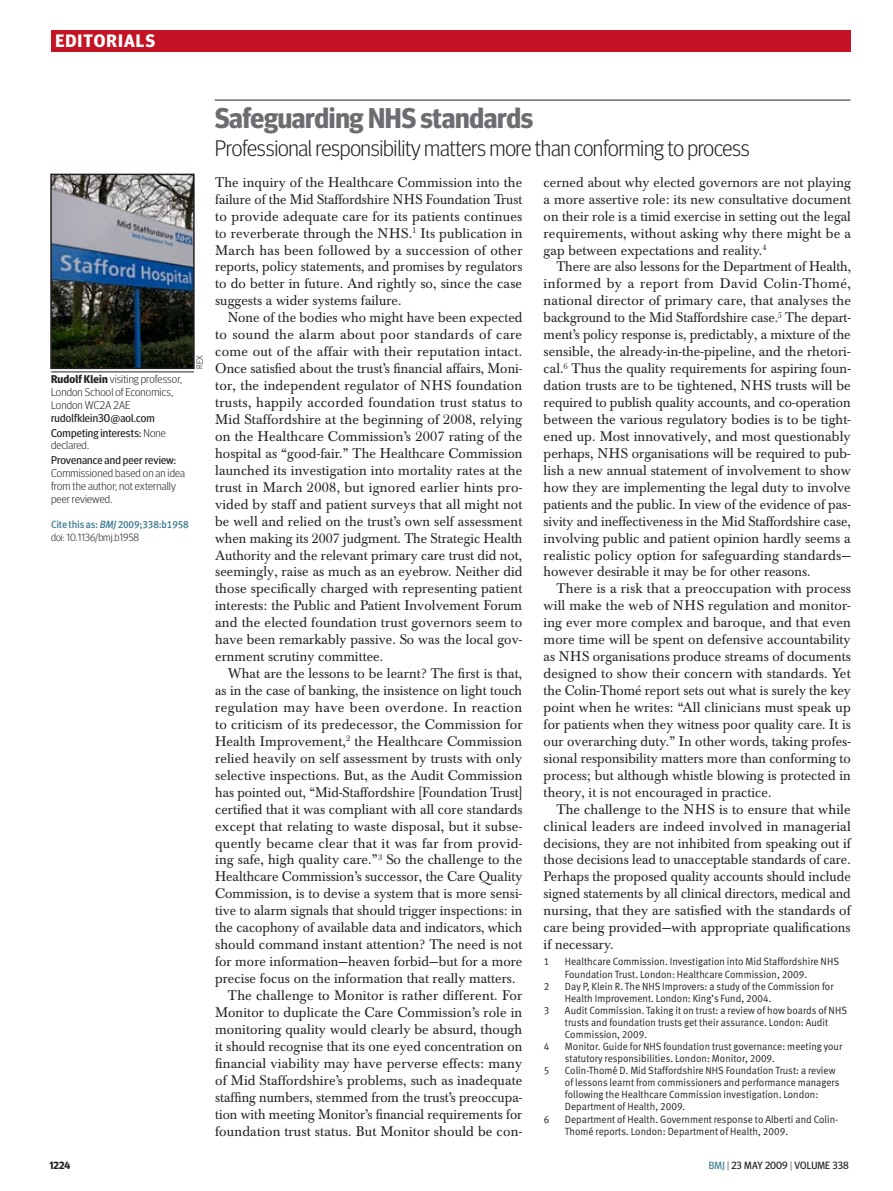
<style>
.page{position:relative;width:893px;height:1191px;background:#fff}
.page>*{position:absolute;margin:0;border:0;box-sizing:border-box;transform-origin:0 0}
.editorial_head_19{font:700 28.5px "Meta Headline OT";letter-spacing:-.01em;color:#6c6d70}
.intro_15{font:300 22.5px "Meta Headline OT";letter-spacing:-.01em;color:#231f20}
.t1{font:700 18px "Meta Headline OT";letter-spacing:.06em;color:#fff}
.body_indent{font:13.8px/17px "Baskerville BE";letter-spacing:.005em;color:#231f20;text-align:justify}
.body{font:13.8px/17px "Baskerville BE";letter-spacing:.005em;color:#231f20;text-align:justify}
.competing_interest{font:300 11.25px/12.8px "Meta Headline OT";letter-spacing:.01em;color:#231f20}
.author_details{font:300 11.25px/12.8px "Meta Headline OT";letter-spacing:.015em;color:#231f20}
.competing_interest-2{font:11.25px/12.8px "Meta Headline OT";letter-spacing:.01em;color:#231f20}
.references{font:10.5px/12.1px "Meta Normal LF";letter-spacing:.005em;color:#231f20;scale:.95 1}
.citation_text{font:10.5px "Meta Medium LF";letter-spacing:-.015em;color:#3c7b93;scale:.95 1}
.t2{font:10.5px "Meta Headline OT";color:#231f20}
.biblio_doi{font:300 10.5px "Meta Headline OT";color:#231f20}
.t3{font:700 10.5px "Meta Headline OT";color:#231f20}
.credit{font:300 9px "Meta Headline OT";color:#231f20}
.s1{font-weight:700}
.s2{font-weight:400}
.s3{font-weight:300}
.s4{font-style:italic}
.s5{color:#3c7b93}
</style>
<div class="page">
<div style="left:51px;top:30px;width:799px;height:21px;background:#c41324"></div>
<hr style="left:215px;top:100px;width:635px;height:1px;background:#231f20">
<hr style="left:51px;top:371px;width:143px;height:1px;background:#231f20">
<img style="left:53px;top:177px;width:139px;height:189px">
<div style="left:50px;top:174px;width:145px;height:195px;border:2px solid #231f20"></div>
<h3 class="t1" style="left:55px;top:30px;width:101px">EDITORIALS</h3>
<p class="credit" style="left:194px;top:369px;width:14px;rotate:-90deg">rex</p>
<p class="author_details" style="left:51px;top:373px;width:133px"><span class="s1">Rudolf Klein</span> visiting professor,<br>London School of Economics,<br>London WC2A 2AE <span class="s2">rudolfklein30@aol.com</span></p>
<p class="competing_interest-2" style="left:51px;top:426px;width:116px">Competing interests: <span class="s3">None declared.</span></p>
<p class="competing_interest" style="left:51px;top:454px;width:136px"><span class="s2">Provenance and peer review:<br></span>Commissioned based on an idea from the author; not externally peer reviewed.</p>
<p class="citation_text" style="left:51px;top:518px;width:147px">Cite this as: <span class="s4">BMJ</span> 2009;338:b1958</p>
<p class="biblio_doi" style="left:51px;top:531px;width:90px">doi: 10.1136/bmj.b1958</p>
<p class="editorial_head_19" style="left:215px;top:101px;width:320px">Safeguarding NHS standards</p>
<p class="intro_15" style="left:215px;top:135px;width:537px">Professional responsibility matters more than conforming to process</p>
<p class="body" style="left:215px;top:174px;width:309px">The inquiry of the Healthcare Commission into the failure of the Mid Staffordshire NHS Foundation Trust to provide adequate care for its patients continues to reverberate through the NHS.<sup>1</sup> Its publication in March has been followed by a succession of other reports, policy statements, and promises by regulators to do better in future. And rightly so, since the case suggests a wider systems failure.</p>
<p class="body_indent" style="left:215px;top:309px;width:309px;text-indent:13px">None of the bodies who might have been expected to sound the alarm about poor standards of care come out of the affair with their reputation intact.<br>Once satisfied about the trust’s financial affairs, Moni&shy;tor, the independent regulator of NHS foundation trusts, happily accorded foundation trust status to Mid Staffordshire at the beginning of 2008, relying on the Healthcare Commission’s 2007 rating of the hospital as “good-fair.” The Healthcare Commission launched its investigation into mortality rates at the trust in March 2008, but ignored earlier hints pro&shy;vided by staff and patient surveys that all might not be well and relied on the trust’s own self assessment when making its 2007 judgment. The Strategic Health Authority and the relevant primary care trust did not, seemingly, raise as much as an eyebrow. Neither did those specifically charged with representing patient interests: the Public and Patient Involvement Forum and the elected foundation trust governors seem to have been remarkably passive. So was the local gov&shy;ernment scrutiny committee.</p>
<p class="body_indent" style="left:215px;top:665px;width:309px;text-indent:13px">What are the lessons to be learnt? The first is that, as in the case of banking, the insistence on light touch regulation may have been overdone. In reaction to criticism of its predecessor, the Commission for Health Improvement,<sup>2</sup> the Healthcare Commission relied heavily on self assessment by trusts with only selective inspections. But, as the Audit Commission has pointed out, “Mid-Staffordshire [Foundation Trust] certified that it was compliant with all core standards except that relating to waste disposal, but it subse&shy;quently became clear that it was far from provid&shy;ing safe, high quality care.”<sup>3</sup> So the challenge to the Healthcare Commission’s successor, the Care Quality Commission, is to devise a system that is more sensi&shy;tive to alarm signals that should trigger inspections: in the cacophony of available data and indicators, which should command instant attention? The need is not for more information—heaven forbid—but for a more precise focus on the information that really matters.</p>
<p class="body_indent" style="left:215px;top:987px;width:309px;text-indent:13px">The challenge to Monitor is rather different. For Monitor to duplicate the Care Commission’s role in monitoring quality would clearly be absurd, though it should recognise that its one eyed concentration on financial viability may have perverse effects: many of Mid Staffordshire’s problems, such as inadequate staffing numbers, stemmed from the trust’s preoccupa&shy;tion with meeting Monitor’s financial requirements for foundation trust status. But Monitor should be con-</p>
<p class="body_indent" style="left:544px;top:174px;width:309px">cerned about why elected governors are not playing a more assertive role: its new consultative document on their role is a timid exercise in setting out the legal requirements, without asking why there might be a gap between expectations and reality.<sup>4</sup></p>
<p class="body_indent" style="left:544px;top:259px;width:309px;text-indent:13px">There are also lessons for the Department of Health, informed by a report from David Colin-Thomé, national director of primary care, that analyses the background to the Mid Staffordshire case.<sup>5</sup> The depart&shy;ment’s policy response is, predictably, a mixture of the sensible, the already-in-the-pipeline, and the rhetori&shy;cal.<sup>6</sup> Thus the quality requirements for aspiring foun&shy;dation trusts are to be tightened, NHS trusts will be required to publish quality accounts, and co-operation between the various regulatory bodies is to be tight&shy;ened up. Most innovatively, and most questionably perhaps, NHS organisations will be required to pub&shy;lish a new annual statement of involvement to show how they are implementing the legal duty to involve patients and the public. In view of the evidence of pas&shy;sivity and ineffectiveness in the Mid Staffordshire case, involving public and patient opinion hardly seems a realistic policy option for safeguarding standards— however desirable it may be for other reasons.</p>
<p class="body_indent" style="left:544px;top:580px;width:309px;text-indent:13px">There is a risk that a preoccupation with process will make the web of NHS regulation and monitor&shy;ing ever more complex and baroque, and that even more time will be spent on defensive accountability as NHS organisations produce streams of documents designed to show their concern with standards. Yet the Colin-Thomé report sets out what is surely the key point when he writes: “All clinicians must speak up for patients when they witness poor quality care. It is our overarching duty.” In other words, taking profes&shy;sional responsibility matters more than conforming to process; but although whistle blowing is protected in theory, it is not encouraged in practice.</p>
<p class="body_indent" style="left:544px;top:801px;width:309px;text-indent:13px">The challenge to the NHS is to ensure that while clinical leaders are indeed involved in managerial decisions, they are not inhibited from speaking out if those decisions lead to unacceptable standards of care.<br>Perhaps the proposed quality accounts should include signed statements by all clinical directors, medical and nursing, that they are satisfied with the standards of care being provided—with appropriate qualifications if necessary.</p>
<p class="references" style="left:544px;top:955px;width:7px">1</p>
<p class="references" style="left:565px;top:955px;width:290px">Healthcare Commission. Investigation into Mid Staffordshire NHS<br>Foundation Trust. London: Healthcare Commission, 2009.</p>
<p class="references" style="left:544px;top:979px;width:7px">2</p>
<p class="references" style="left:565px;top:979px;width:284px">Day P, Klein R. The NHS Improvers: a study of the Commission for<br>Health Improvement. London: King’s Fund, 2004.</p>
<p class="references" style="left:544px;top:1004px;width:7px">3</p>
<p class="references" style="left:565px;top:1004px;width:298px">Audit Commission. Taking it on trust: a review of how boards of NHS trusts and foundation trusts get their assurance. London: Audit<br>Commission, 2009.</p>
<p class="references" style="left:544px;top:1040px;width:7px">4</p>
<p class="references" style="left:565px;top:1040px;width:293px">Monitor. Guide for NHS foundation trust governance: meeting your statutory responsibilities. London: Monitor, 2009.</p>
<p class="references" style="left:544px;top:1064px;width:7px">5</p>
<p class="references" style="left:565px;top:1064px;width:290px">Colin-Thomé D. Mid Staffordshire NHS Foundation Trust: a review of lessons learnt from commissioners and performance managers following the Healthcare Commission investigation. London:<br>Department of Health, 2009.</p>
<p class="references" style="left:544px;top:1112px;width:7px">6</p>
<p class="references" style="left:565px;top:1112px;width:289px">Department of Health. Government response to Alberti and Colin-<br>Thomé reports. London: Department of Health, 2009.</p>
<p class="t3" style="left:49px;top:1159px;width:22px">1224</p>
<p class="t2" style="left:709px;top:1159px;width:141px"><span class="s5">BMJ</span> <span class="s3">|</span> 23 may 2009 <span class="s3">|</span> Volume 338</p>
</div>
